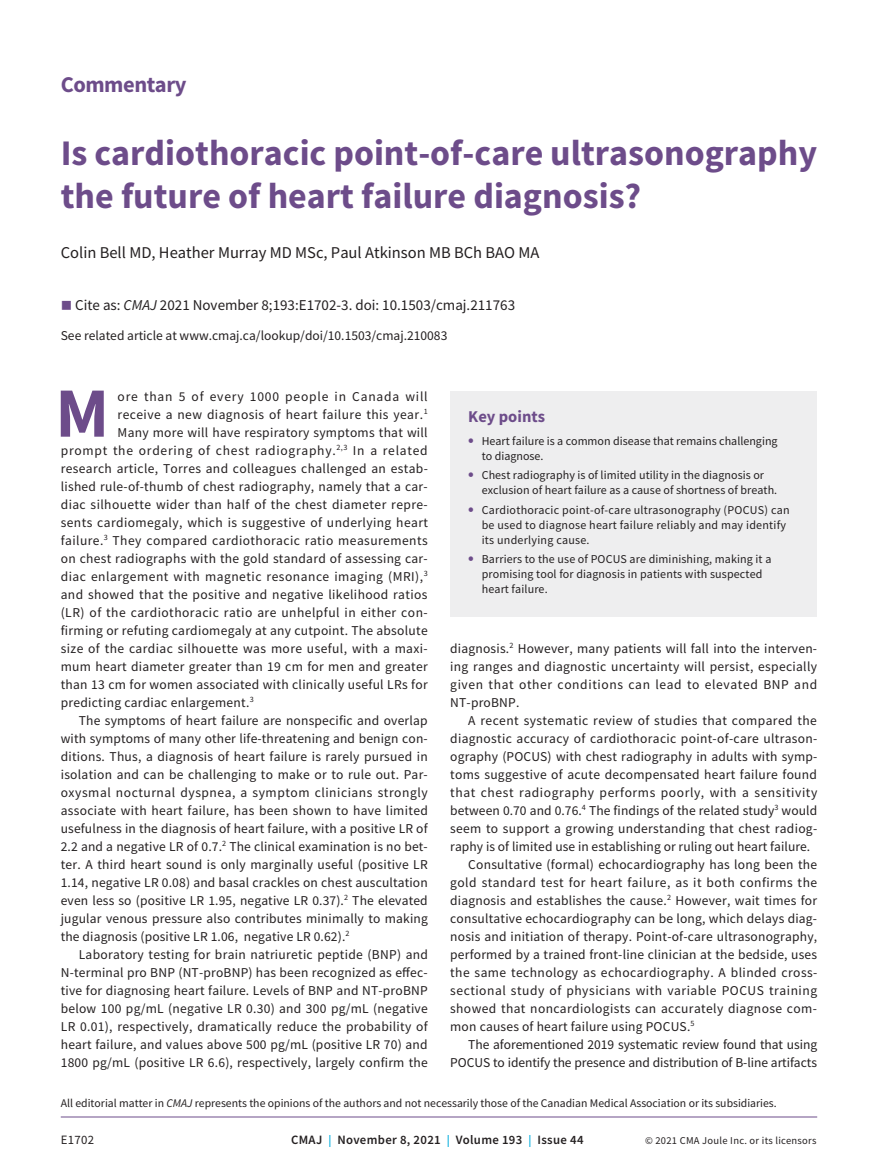
<style>
.page{position:relative;width:878px;height:1175px;background:#fff}
.page>*{position:absolute;margin:0;border:0;box-sizing:border-box;transform-origin:0 0}
.t1{font:700 70.65px "Source Sans Pro";color:#6d4c8a}
.t2{font:700 36px/43.2px "Source Sans Pro";color:#6d4c8a}
.t3{font:700 22.5px "Source Sans Pro";letter-spacing:-.02em;color:#6d4c8a}
.t4{font:16.5px "Source Sans Pro";color:#231f20}
.t5{font:700 16.5px "Source Sans Pro";color:#6d4c8a}
.t6{font:15px "Source Sans Pro";color:#231f20}
.t7{font:13.5px/18px "Source Sans Pro";letter-spacing:.02em;color:#231f20;text-align:justify}
.t8{font:13.5px "Source Sans Pro";letter-spacing:-.005em;color:#231f20}
.t9{font:13.5px "Source Sans Pro";letter-spacing:.04em;color:#231f20}
.t10{font:13.5px "Source Sans Pro";color:#231f20}
.t11{font:13.5px "Source Sans Pro";letter-spacing:.045em;color:#231f20}
.t12{font:13.5px "Source Sans Pro";letter-spacing:.055em;color:#231f20}
.t13{font:13.5px "Source Sans Pro";letter-spacing:.06em;color:#231f20}
.t14{font:600 12.75px "Source Sans Pro";letter-spacing:.025em;color:#231f20}
.t15{font:12.75px "Source Sans Pro";letter-spacing:.025em;color:#231f20}
.t16{font:12px/15px "Source Sans Pro";letter-spacing:.01em;color:#231f20}
.t17{font:11.7px "Source Sans Pro";color:#231f20}
.t18{font:10.5px "Source Sans Pro";letter-spacing:.025em;color:#231f20}
.s1{color:#6d4c8a}
.s2{font-style:italic}
.s3{font-weight:700;font-size:16.5px;color:#6d4c8a}
.s4{font-size:12px;color:#00acdd}
</style>
<div class="page">
<hr style="left:61px;top:1116px;width:756px;height:1px;background:#6d4c8a">
<div style="left:450px;top:392px;width:367px;height:224px;background:#eeeeef"></div>
<h3 class="t3" style="left:61px;top:69px;width:127px">Commentary</h3>
<h2 class="t2" style="left:61px;top:131px;width:758px">Is cardiothoracic point-of-care ultrasonography the future of heart failure diagnosis?</h2>
<p class="t4" style="left:61px;top:242px;width:480px">Colin Bell MD, Heather Murray MD MSc, Paul Atkinson MB BCh BAO MA</p>
<p class="t6" style="left:61px;top:296px;width:456px"><span class="s1">■</span> Cite as: <span class="s2">CMAJ</span> 2021 November 8;193:E1702-3. doi: 10.1503/cmaj.211763</p>
<p class="t10" style="left:61px;top:327px;width:388px">See related article at www.cmaj.ca/lookup/doi/10.1503/cmaj.210083</p>
<h1 class="t1" style="left:55px;top:365px;width:55px">M</h1>
<p class="t13" style="left:118px;top:387px;width:311px">ore than 5 of every 1000 people in Canada will</p>
<p class="t7" style="left:118px;top:405px;width:311px">receive a new diagnosis of heart failure this year.<sup>1</sup></p>
<p class="t7" style="left:118px;top:423px;width:311px">Many more will have respiratory symptoms that will</p>
<p class="t12" style="left:61px;top:441px;width:368px">prompt the ordering of chest radiography.<sup>2,3</sup> In a related</p>
<p class="t7" style="left:61px;top:459px;width:368px">research article, Torres and colleagues challenged an estab-</p>
<p class="t7" style="left:61px;top:477px;width:368px">lished rule-of-thumb of chest radiography, namely that a car-</p>
<p class="t7" style="left:61px;top:495px;width:368px">diac silhouette wider than half of the chest diameter repre-</p>
<p class="t7" style="left:61px;top:513px;width:369px">sents cardiomegaly, which is suggestive of underlying heart</p>
<p class="t7" style="left:61px;top:531px;width:368px">failure.<sup>3</sup> They compared cardiothoracic ratio measurements</p>
<p class="t7" style="left:61px;top:549px;width:368px">on chest radiographs with the gold standard of assessing car-</p>
<p class="t7" style="left:61px;top:567px;width:368px">diac enlargement with magnetic resonance imaging (MRI),<sup>3</sup></p>
<p class="t7" style="left:61px;top:585px;width:368px">and showed that the positive and negative likelihood ratios</p>
<p class="t7" style="left:61px;top:603px;width:368px">(LR) of the cardiothoracic ratio are unhelpful in either con-</p>
<p class="t7" style="left:61px;top:621px;width:368px">firming or refuting cardiomegaly at any cutpoint. The absolute</p>
<p class="t7" style="left:61px;top:639px;width:368px">size of the cardiac silhouette was more useful, with a maxi-</p>
<p class="t7" style="left:61px;top:657px;width:368px">mum heart diameter greater than 19 cm for men and greater</p>
<p class="t7" style="left:61px;top:675px;width:368px">than 13 cm for women associated with clinically useful LRs for</p>
<p class="t7" style="left:61px;top:693px;width:194px">predicting cardiac enlargement.<sup>3</sup></p>
<p class="t7" style="left:79px;top:711px;width:350px">The symptoms of heart failure are nonspecific and overlap</p>
<p class="t7" style="left:61px;top:729px;width:368px">with symptoms of many other life-threatening and benign con-</p>
<p class="t7" style="left:61px;top:747px;width:368px">ditions. Thus, a diagnosis of heart failure is rarely pursued in</p>
<p class="t7" style="left:61px;top:765px;width:367px">isolation and can be challenging to make or to rule out. Par-</p>
<p class="t9" style="left:61px;top:783px;width:368px">oxysmal nocturnal dyspnea, a symptom clinicians strongly</p>
<p class="t7" style="left:61px;top:801px;width:368px">associate with heart failure, has been shown to have limited</p>
<p class="t7" style="left:61px;top:819px;width:368px">usefulness in the diagnosis of heart failure, with a positive LR of</p>
<p class="t7" style="left:61px;top:837px;width:368px">2.2 and a negative LR of 0.7.<sup>2</sup> The clinical examination is no bet-</p>
<p class="t7" style="left:61px;top:855px;width:368px">ter. A third heart sound is only marginally useful (positive LR</p>
<p class="t7" style="left:61px;top:873px;width:368px">1.14, negative LR 0.08) and basal crackles on chest auscultation</p>
<p class="t7" style="left:61px;top:891px;width:368px">even less so (positive LR 1.95, negative LR 0.37).<sup>2</sup> The elevated</p>
<p class="t7" style="left:61px;top:909px;width:368px">jugular venous pressure also contributes minimally to making</p>
<p class="t7" style="left:61px;top:927px;width:290px">the diagnosis (positive LR 1.06, negative LR 0.62).<sup>2</sup></p>
<p class="t7" style="left:79px;top:945px;width:351px">Laboratory testing for brain natriuretic peptide (BNP) and</p>
<p class="t7" style="left:61px;top:963px;width:368px">N-terminal pro BNP (NT-proBNP) has been recognized as effec-</p>
<p class="t7" style="left:61px;top:981px;width:368px">tive for diagnosing heart failure. Levels of BNP and NT-proBNP</p>
<p class="t7" style="left:61px;top:999px;width:368px">below 100 pg/mL (negative LR 0.30) and 300 pg/mL (negative</p>
<p class="t7" style="left:61px;top:1017px;width:368px">LR 0.01), respectively, dramatically reduce the probability of</p>
<p class="t7" style="left:61px;top:1035px;width:368px">heart failure, and values above 500 pg/mL (positive LR 70) and</p>
<p class="t7" style="left:61px;top:1053px;width:368px">1800 pg/mL (positive LR 6.6), respectively, largely confirm the</p>
<p class="t5" style="left:468px;top:405px;width:78px">Key points</p>
<p class="t16" style="left:482px;top:433px;width:297px;text-indent:-14px"><span class="s3">•</span> Heart failure is a common disease that remains challenging to diagnose.</p>
<p class="t16" style="left:482px;top:467px;width:297px;text-indent:-14px"><span class="s3">•</span> Chest radiography is of limited utility in the diagnosis or exclusion of heart failure as a cause of shortness of breath.</p>
<p class="t16" style="left:482px;top:502px;width:309px;text-indent:-14px"><span class="s3">•</span> Cardiothoracic point-of-care ultrasonography (POCUS) can be used to diagnose heart failure reliably and may identify its underlying cause.</p>
<p class="t16" style="left:482px;top:551px;width:291px;text-indent:-14px"><span class="s3">•</span> Barriers to the use of POCUS are diminishing, making it a promising tool for diagnosis in patients with suspected heart failure.</p>
<p class="t7" style="left:450px;top:639px;width:368px">diagnosis.<sup>2</sup> However, many patients will fall into the interven&shy;ing ranges and diagnostic uncertainty will persist, especially given that other conditions can lead to elevated BNP and NT-proBNP.</p>
<p class="t7" style="left:468px;top:711px;width:350px">A recent systematic review of studies that compared the</p>
<p class="t7" style="left:450px;top:729px;width:367px">diagnostic accuracy of cardiothoracic point-of-care ultrason-</p>
<p class="t7" style="left:450px;top:747px;width:368px">ography (POCUS) with chest radiography in adults with symp-</p>
<p class="t7" style="left:450px;top:765px;width:368px">toms suggestive of acute decompensated heart failure found</p>
<p class="t11" style="left:450px;top:783px;width:368px">that chest radiography performs poorly, with a sensitivity</p>
<p class="t7" style="left:450px;top:801px;width:368px">between 0.70 and 0.76.<sup>4</sup> The findings of the related study<sup>3</sup> would</p>
<p class="t7" style="left:450px;top:819px;width:367px">seem to support a growing understanding that chest radiog-</p>
<p class="t7" style="left:450px;top:837px;width:361px">raphy is of limited use in establishing or ruling out heart failure.</p>
<p class="t7" style="left:468px;top:855px;width:350px">Consultative (formal) echocardiography has long been the</p>
<p class="t7" style="left:450px;top:873px;width:368px">gold standard test for heart failure, as it both confirms the</p>
<p class="t7" style="left:450px;top:891px;width:368px">diagnosis and establishes the cause.<sup>2</sup> However, wait times for</p>
<p class="t7" style="left:450px;top:909px;width:368px">consultative echocardiography can be long, which delays diag-</p>
<p class="t7" style="left:450px;top:927px;width:368px">nosis and initiation of therapy. Point-of-care ultrasonography,</p>
<p class="t7" style="left:450px;top:945px;width:368px">performed by a trained front-line clinician at the bedside, uses</p>
<p class="t7" style="left:450px;top:963px;width:368px">the same technology as echocardiography. A blinded cross-</p>
<p class="t9" style="left:450px;top:981px;width:368px">sectional study of physicians with variable POCUS training</p>
<p class="t7" style="left:450px;top:999px;width:368px">showed that noncardiologists can accurately diagnose com-</p>
<p class="t7" style="left:450px;top:1017px;width:246px">mon causes of heart failure using POCUS.<sup>5</sup></p>
<p class="t8" style="left:468px;top:1035px;width:350px">The aforementioned 2019 systematic review found that using</p>
<p class="t8" style="left:450px;top:1053px;width:368px">POCUS to identify the presence and distribution of B-line artifacts</p>
<p class="t17" style="left:61px;top:1095px;width:717px">All editorial matter in <span class="s2">CMAJ</span> represents the opinions of the authors and not necessarily those of the Canadian Medical Association or its subsidiaries.</p>
<p class="t15" style="left:61px;top:1132px;width:35px">E1702</p>
<p class="t14" style="left:291px;top:1131px;width:294px">CMAJ <span class="s4">|</span> November 8, 2021 <span class="s4">|</span> Volume 193 <span class="s4">|</span> Issue 44</p>
<p class="t18" style="left:645px;top:1134px;width:173px">© 2021 CMA Joule Inc. or its licensors</p>
</div>
